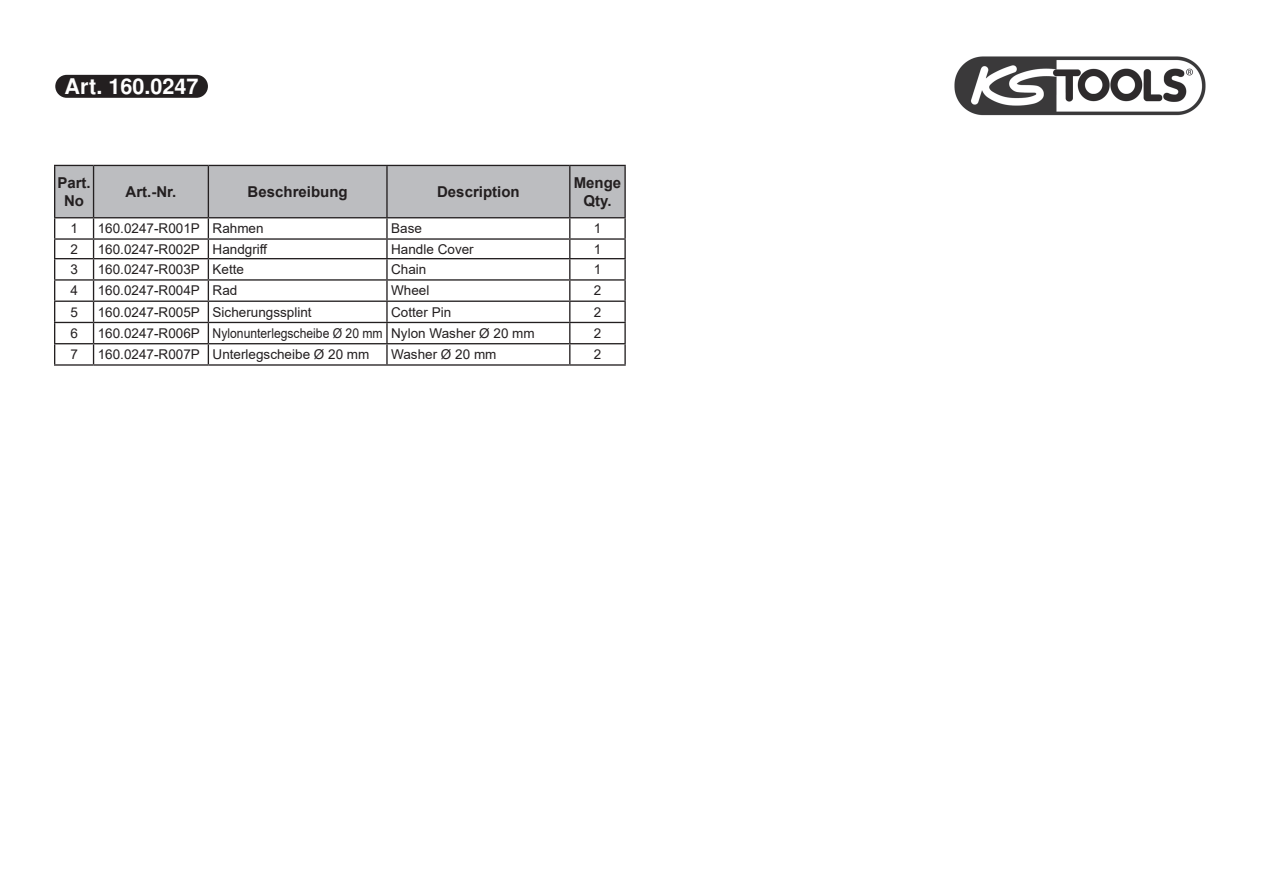
<style>
.page{position:relative;width:1263px;height:893px;background:#fff}
.page>*{position:absolute;margin:0;border:0;box-sizing:border-box;transform-origin:0 0}
.t1{font:700 21.6px "KSTOOL Snimbus";color:#fff}
.t2{font:700 15px/18px "Arial";color:#231f20;text-align:center}
.t3{font:13.5px "Arial";color:#231f20}
</style>
<div class="page">
<img style="left:954px;top:56px;width:239px;height:60px">
<div style="left:55px;top:75px;width:153px;height:23px;background:#231f20;border-radius:11px"></div>
<svg style="left:54px;top:165px;width:572px;height:199px"></svg>
<hr style="left:624px;top:344px;width:2px;height:20px;background:#231f20">
<hr style="left:54px;top:364px;width:40px;height:2px;background:#231f20">
<hr style="left:94px;top:364px;width:114px;height:2px;background:#231f20">
<hr style="left:208px;top:364px;width:179px;height:2px;background:#231f20">
<hr style="left:387px;top:364px;width:183px;height:2px;background:#231f20">
<hr style="left:570px;top:364px;width:56px;height:2px;background:#231f20">
<h1 class="t1" style="left:65px;top:74px;width:135px">Art. 160.0247</h1>
<p class="t2" style="left:57px;top:174px;width:35px">Part.<br>No</p>
<p class="t2" style="left:126px;top:183px;width:52px">Art.-Nr.</p>
<p class="t2" style="left:248px;top:183px;width:102px">Beschreibung</p>
<p class="t2" style="left:437px;top:183px;width:84px">Description</p>
<p class="t2" style="left:574px;top:174px;width:49px">Menge<br>Qty.</p>
<p class="t3" style="left:70px;top:219px;width:9px">1</p>
<p class="t3" style="left:98px;top:219px;width:167px">160.0247-R001P Rahmen</p>
<p class="t3" style="left:391px;top:219px;width:32px">Base</p>
<p class="t3" style="left:594px;top:219px;width:9px">1</p>
<p class="t3" style="left:70px;top:240px;width:9px">2</p>
<p class="t3" style="left:98px;top:240px;width:171px">160.0247-R002P Handgriff</p>
<p class="t3" style="left:391px;top:240px;width:84px">Handle Cover</p>
<p class="t3" style="left:594px;top:240px;width:9px">1</p>
<p class="t3" style="left:70px;top:260px;width:9px">3</p>
<p class="t3" style="left:98px;top:260px;width:148px">160.0247-R003P Kette</p>
<p class="t3" style="left:391px;top:260px;width:37px">Chain</p>
<p class="t3" style="left:594px;top:260px;width:9px">1</p>
<p class="t3" style="left:70px;top:281px;width:9px">4</p>
<p class="t3" style="left:98px;top:281px;width:141px">160.0247-R004P Rad</p>
<p class="t3" style="left:391px;top:281px;width:40px">Wheel</p>
<p class="t3" style="left:594px;top:281px;width:9px">2</p>
<p class="t3" style="left:70px;top:303px;width:9px">5</p>
<p class="t3" style="left:98px;top:303px;width:215px">160.0247-R005P Sicherungssplint</p>
<p class="t3" style="left:391px;top:303px;width:62px">Cotter Pin</p>
<p class="t3" style="left:594px;top:303px;width:9px">2</p>
<p class="t3" style="left:70px;top:324px;width:9px">6</p>
<p class="t3" style="left:98px;top:324px;width:438px">160.0247-R006P Nylonunterlegscheibe Ø 20 mm Nylon Washer Ø 20 mm</p>
<p class="t3" style="left:594px;top:324px;width:9px">2</p>
<p class="t3" style="left:70px;top:345px;width:9px">7</p>
<p class="t3" style="left:98px;top:345px;width:273px">160.0247-R007P Unterlegscheibe Ø 20 mm</p>
<p class="t3" style="left:391px;top:345px;width:107px">Washer Ø 20 mm</p>
<p class="t3" style="left:594px;top:345px;width:9px">2</p>
</div>
